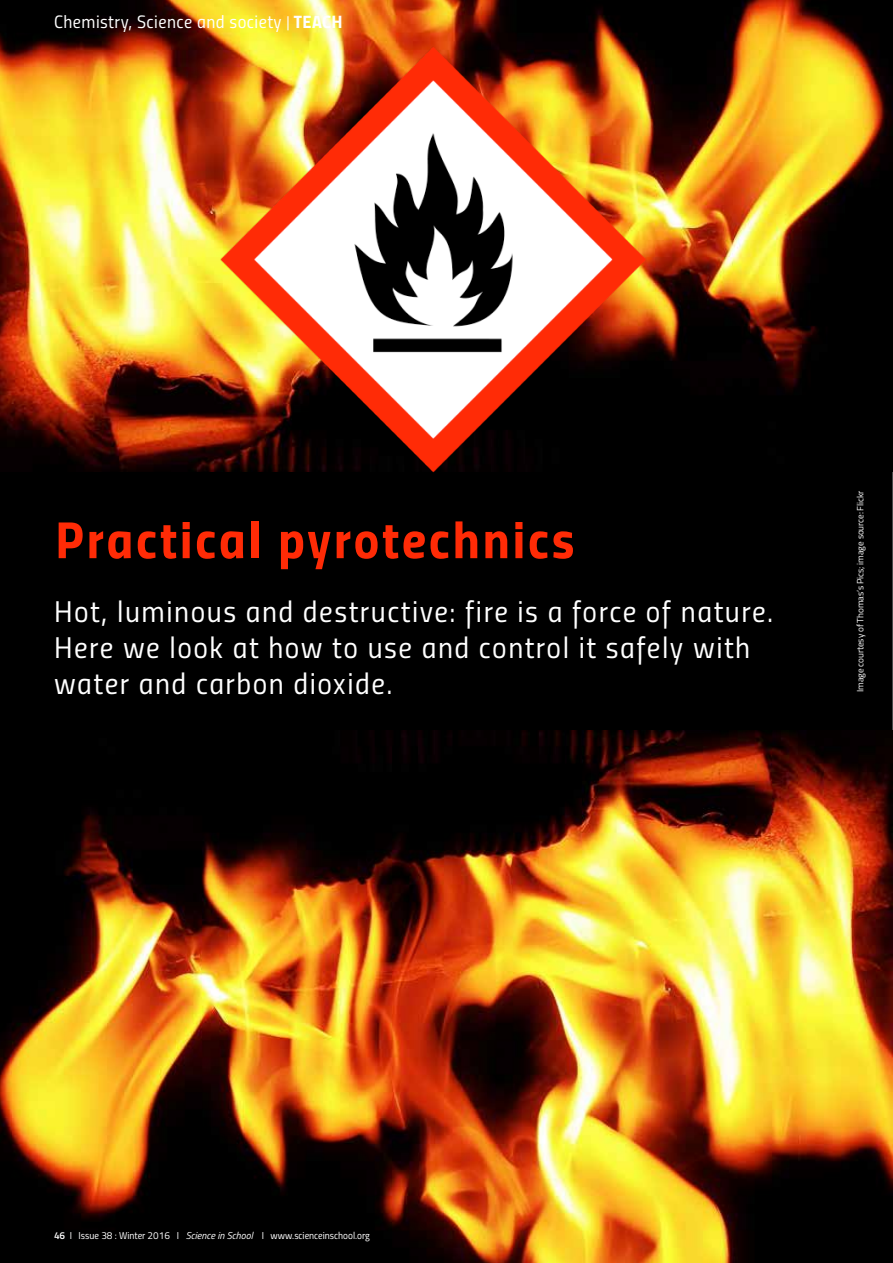
<style>
.page{position:relative;width:893px;height:1263px;background:#fff}
.page>*{position:absolute;margin:0;border:0;box-sizing:border-box;transform-origin:0 0}
.t1{font:52.5px "Titillium Bold Upright";letter-spacing:.05em;color:#ff2b06}
.t2{font:30px/36px "Titillium Regular Upright";letter-spacing:.05em;color:#fff}
.t3{font:18px "Titillium Regular Upright";letter-spacing:.025em;color:#fff}
.t4{font:10.05px "Titillium Regular Upright";color:#fff}
.t5{font:9.15px "Titillium Web";letter-spacing:-.01em;color:#fff}
.s1{font-size:15px}
.s2{font-family:"Titillium Bold Upright"}
.s3{font-family:"Titillium Semibold Upright"}
.s4{font-family:"Titillium Web";font-style:italic}
</style>
<div class="page">
<div style="left:0;top:471px;width:893px;height:259px;background:#000"></div>
<img style="left:0;top:730px;width:893px;height:533px">
<img style="left:0;top:0;width:893px;height:471px">
<img style="left:217px;top:43px;width:434px;height:433px">
<p class="t3" style="left:54px;top:9px;width:290px">Chemistry, Science and society <span class="s1">|</span> <span class="s2">TEACH</span></p>
<h1 class="t1" style="left:55px;top:499px;width:521px">Practical pyrotechnics</h1>
<p class="t2" style="left:54px;top:592px;width:721px">Hot, luminous and destructive: fire is a force of nature.<br>Here we look at how to use and control it safely with water and carbon dioxide.</p>
<p class="t5" style="left:854px;top:692px;width:203px;rotate:-90deg">Image courtesy of Thomas’s Pics; image source: Flickr</p>
<p class="t4" style="left:54px;top:1228px;width:317px"><span class="s3">46</span> I Issue 38 : Winter 2016 I <span class="s4">Science in School</span> I www.scienceinschool.org</p>
</div>
